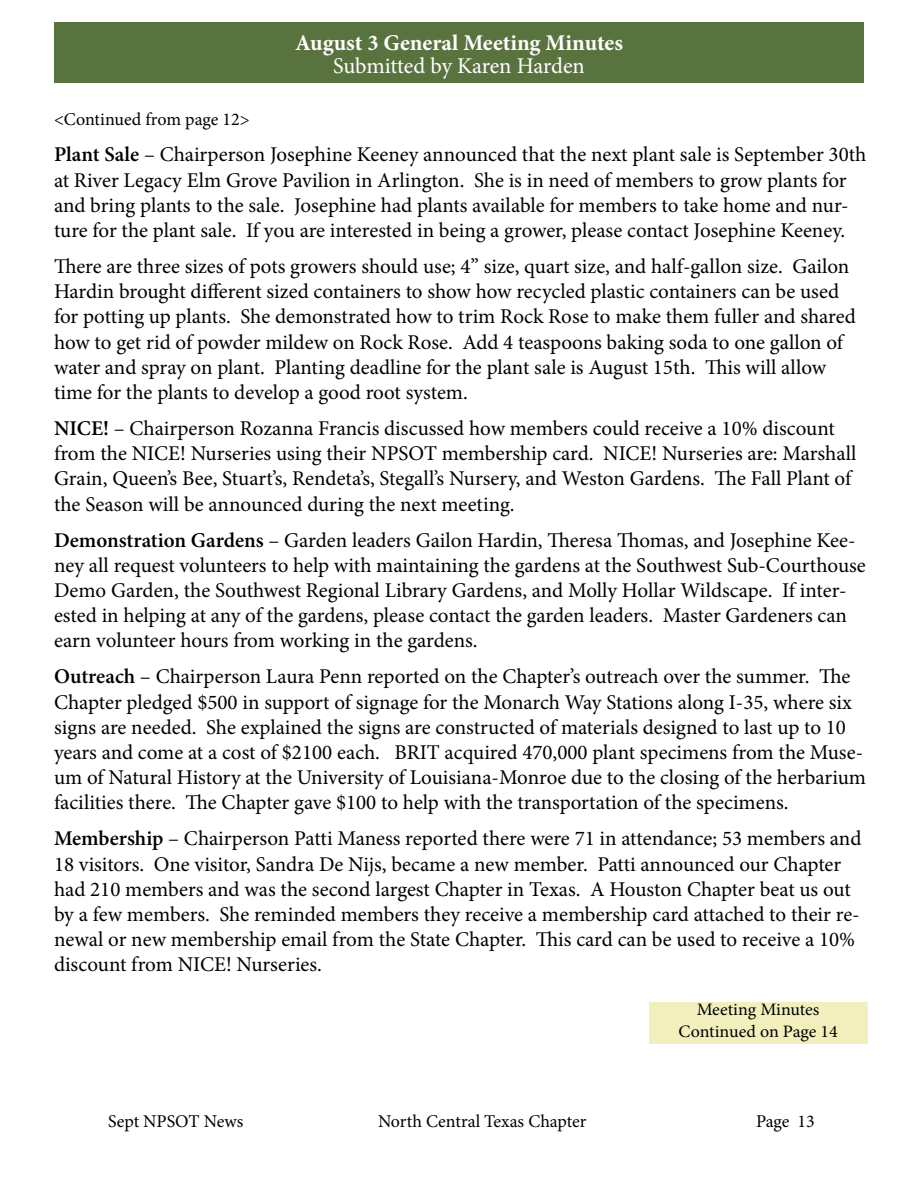
<style>
.page{position:relative;width:918px;height:1188px;background:#fff}
.page>*{position:absolute;margin:0;border:0;box-sizing:border-box;transform-origin:0 0}
.t1{font:700 22.5px "Minion Pro";color:#fff}
.t2{font:22.5px "Minion Pro";letter-spacing:-.015em;color:#fff}
.t3{font:21px/25.2px "Minion Pro";color:#000}
.t4{font:18px "Minion Pro";color:#000}
.t5{font:17.4px/21.6px "Minion Pro";letter-spacing:-.005em;color:#000;text-align:center}
.s1{font-weight:600}
</style>
<div class="page">
<div style="left:54px;top:23px;width:810px;height:60px;background:#59733f"></div>
<div style="left:649px;top:1002px;width:218px;height:41px;background:#f2efbd"></div>
<p class="t1" style="left:295px;top:27px;width:329px">August 3 General Meeting Minutes</p>
<p class="t2" style="left:333px;top:51px;width:253px">Submitted by Karen Harden</p>
<p class="t4" style="left:54px;top:108px;width:197px">&lt;Continued from page 12&gt;</p>
<p class="t3" style="left:54px;top:142px;width:814px"><span class="s1">Plant Sale</span> – Chairperson Josephine Keeney announced that the next plant sale is September 30th at River Legacy Elm Grove Pavilion in Arlington. She is in need of members to grow plants for and bring plants to the sale. Josephine had plants available for members to take home and nur&shy;ture for the plant sale. If you are interested in being a grower, please contact Josephine Keeney.</p>
<p class="t3" style="left:54px;top:254px;width:803px">There are three sizes of pots growers should use; 4” size, quart size, and half-gallon size. Gailon Hardin brought different sized containers to show how recycled plastic containers can be used for potting up plants. She demonstrated how to trim Rock Rose to make them fuller and shared how to get rid of powder mildew on Rock Rose. Add 4 teaspoons baking soda to one gallon of water and spray on plant. Planting deadline for the plant sale is August 15th. This will allow time for the plants to develop a good root system.</p>
<p class="t3" style="left:54px;top:416px;width:804px"><span class="s1">NICE!</span> – Chairperson Rozanna Francis discussed how members could receive a 10% discount from the NICE! Nurseries using their NPSOT membership card. NICE! Nurseries are: Marshall Grain, Queen’s Bee, Stuart’s, Rendeta’s, Stegall’s Nursery, and Weston Gardens. The Fall Plant of the Season will be announced during the next meeting.</p>
<p class="t3" style="left:54px;top:527px;width:813px"><span class="s1">Demonstration Gardens</span> – Garden leaders Gailon Hardin, Theresa Thomas, and Josephine Kee&shy;ney all request volunteers to help with maintaining the gardens at the Southwest Sub-Courthouse Demo Garden, the Southwest Regional Library Gardens, and Molly Hollar Wildscape. If inter&shy;ested in helping at any of the gardens, please contact the garden leaders. Master Gardeners can earn volunteer hours from working in the gardens.</p>
<p class="t3" style="left:54px;top:664px;width:814px"><span class="s1">Outreach</span> – Chairperson Laura Penn reported on the Chapter’s outreach over the summer. The Chapter pledged $500 in support of signage for the Monarch Way Stations along I-35, where six signs are needed. She explained the signs are constructed of materials designed to last up to 10 years and come at a cost of $2100 each. BRIT acquired 470,000 plant specimens from the Muse&shy;um of Natural History at the University of Louisiana-Monroe due to the closing of the herbarium facilities there. The Chapter gave $100 to help with the transportation of the specimens.</p>
<p class="t3" style="left:54px;top:826px;width:809px"><span class="s1">Membership</span> – Chairperson Patti Maness reported there were 71 in attendance; 53 members and 18 visitors. One visitor, Sandra De Nijs, became a new member. Patti announced our Chapter had 210 members and was the second largest Chapter in Texas. A Houston Chapter beat us out by a few members. She reminded members they receive a membership card attached to their re&shy;newal or new membership email from the State Chapter. This card can be used to receive a 10% discount from NICE! Nurseries.</p>
<p class="t5" style="left:679px;top:999px;width:161px">Meeting Minutes<br>Continued on Page 14</p>
<p class="t4" style="left:108px;top:1109px;width:137px">Sept NPSOT News</p>
<p class="t4" style="left:378px;top:1109px;width:210px">North Central Texas Chapter</p>
<p class="t4" style="left:756px;top:1109px;width:60px">Page 13</p>
</div>
